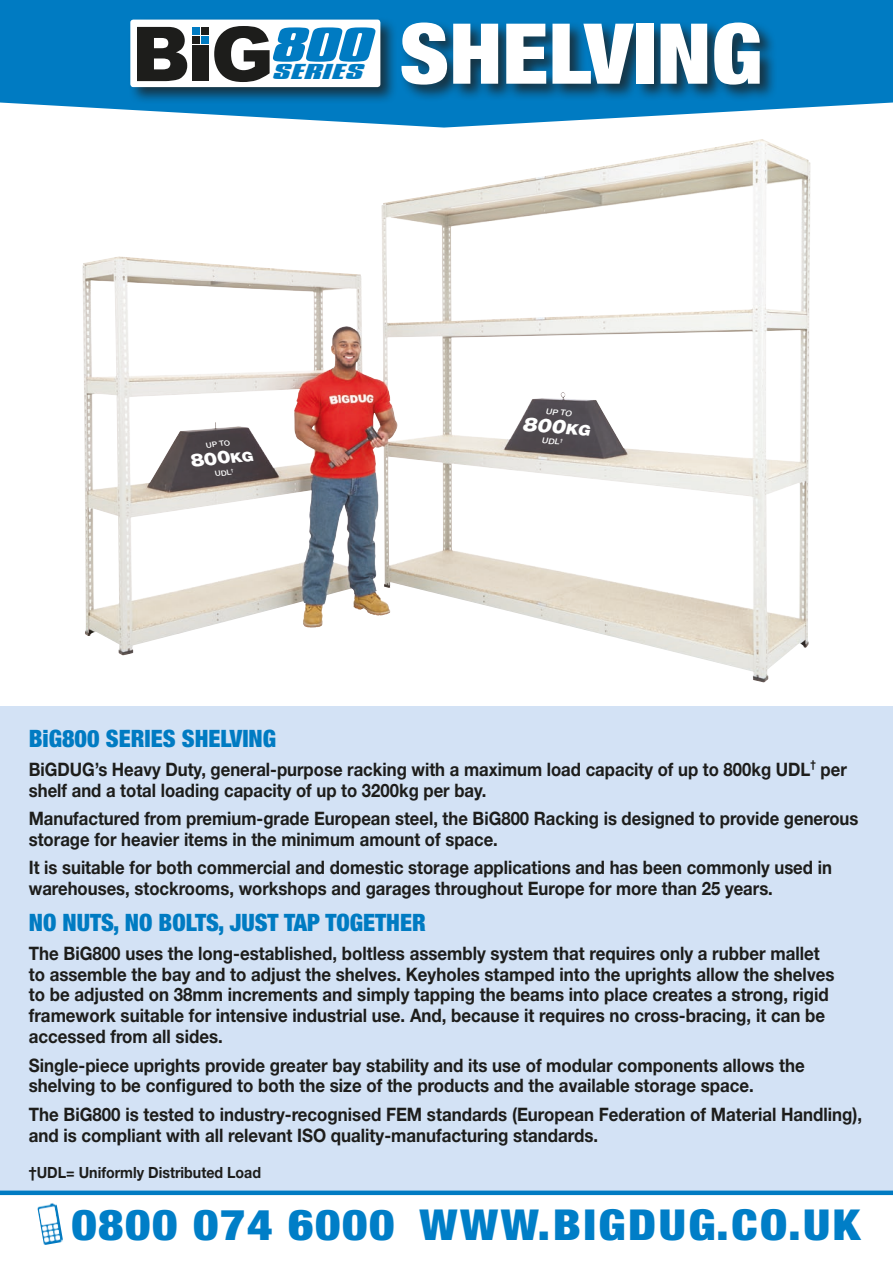
<style>
.page{position:relative;width:893px;height:1263px;background:#fff}
.page>*{position:absolute;margin:0;border:0;box-sizing:border-box;transform-origin:0 0}
.t1{font:900 condensed 84px "Helvetica Neue";color:#fff;scale:1.1 1}
.t2{font:900 condensed 42.75px "Helvetica Neue LT";letter-spacing:.05em;color:#007ec7;scale:1.15 1}
.t3{font:italic 700 41.85px "Compacta BT";color:#007bc2;scale:1.81 1}
.t4{font:900 condensed 24px "Helvetica Neue";color:#007bc2}
.t5{font:700 18.6px/20.9px "Helvetica Neue LT";color:#1d1d1b;scale:.91 1}
.t6{font:700 18.6px/20.9px "Helvetica Neue LT";color:#1d1d1b;scale:.9 1}
.t7{font:italic 700 18.6px "Compacta BT";color:#007bc2;scale:2.12 1}
.t8{font:700 15.45px "Helvetica Neue LT";color:#1d1d1b;scale:.92 1}
.t9{font:italic 500 7.95px "Helvetica Neue LT";color:#fff;scale:1.1 1}
.t10{font:500 7.35px "Helvetica Neue LT";color:#fff;scale:1.1 1}
</style>
<div class="page">
<div style="left:0;top:706px;width:893px;height:486px;background:#d3e2f5"></div>
<svg style="left:0;top:0;width:893px;height:128px;fill:#007bc2"></svg>
<div style="left:127px;top:17px;width:650px;height:88px;background:#1d1d1b;opacity:.75"></div>
<div style="left:130px;top:20px;width:250px;height:67px;background:#fff;border-radius:3px"></div>
<svg style="left:137px;top:27px;width:50px;height:54px"></svg>
<div style="left:192px;top:46px;width:17px;height:35px;background:#1d1d1b"></div>
<svg style="left:214px;top:26px;width:56px;height:56px"></svg>
<div style="left:192px;top:27px;width:8px;height:8px;background:#007bc2"></div>
<div style="left:201px;top:36px;width:8px;height:8px;background:#007bc2"></div>
<div style="left:201px;top:27px;width:8px;height:8px;background:#1d1d1b"></div>
<div style="left:192px;top:36px;width:8px;height:8px;background:#1d1d1b"></div>
<svg style="left:0;top:1190px;width:893px;height:6px;background:#3b99d0"></svg>
<img style="left:37px;top:1203px;width:26px;height:42px">
<img style="left:82px;top:139px;width:678px;height:516px">
<svg style="left:522px;top:418px;width:69px;height:18px"></svg>
<div style="left:190px;top:450px;width:64px;height:26px;background:#494246"></div>
<h3 class="t3" style="left:274px;top:19px;width:57px">800</h3>
<p class="t7" style="left:274px;top:60px;width:44px">SERIES</p>
<h1 class="t1" style="left:399px;top:2px;width:332px">SHELVING</h1>
<p class="t10" style="left:206px;top:441px;width:23px;rotate:-6deg">UP TO</p>
<p class="t9" style="left:546px;top:407px;width:25px;rotate:4deg">UP TO</p>
<p class="t9" style="left:542px;top:436px;width:20px;rotate:4deg">UDL<sup>†</sup></p>
<p class="t4" style="left:29px;top:724px;width:249px">BiG800 SERIES SHELVING</p>
<p class="t6" style="left:29px;top:758px;width:910px">BiGDUG’s Heavy Duty, general-purpose racking with a maximum load capacity of up to 800kg UDL<sup>†</sup> per shelf and a total loading capacity of up to 3200kg per bay.</p>
<p class="t6" style="left:29px;top:807px;width:923px">Manufactured from premium-grade European steel, the BiG800 Racking is designed to provide generous storage for heavier items in the minimum amount of space.</p>
<p class="t6" style="left:29px;top:857px;width:894px">It is suitable for both commercial and domestic storage applications and has been commonly used in warehouses, stockrooms, workshops and garages throughout Europe for more than 25 years.</p>
<p class="t4" style="left:29px;top:908px;width:398px">NO NUTS, NO BOLTS, JUST TAP TOGETHER</p>
<p class="t5" style="left:29px;top:942px;width:887px">The BiG800 uses the long-established, boltless assembly system that requires only a rubber mallet to assemble the bay and to adjust the shelves. Keyholes stamped into the uprights allow the shelves to be adjusted on 38mm increments and simply tapping the beams into place creates a strong, rigid framework suitable for intensive industrial use. And, because it requires no cross-bracing, it can be accessed from all sides.</p>
<p class="t5" style="left:29px;top:1054px;width:854px">Single-piece uprights provide greater bay stability and its use of modular components allows the shelving to be configured to both the size of the products and the available storage space.</p>
<p class="t5" style="left:29px;top:1103px;width:917px">The BiG800 is tested to industry-recognised FEM standards (European Federation of Material Handling), and is compliant with all relevant ISO quality-manufacturing standards.</p>
<p class="t8" style="left:29px;top:1163px;width:254px">†UDL= Uniformly Distributed Load</p>
<h2 class="t2" style="left:71px;top:1199px;width:687px">0800 074 6000 WWW.BIGDUG.CO.UK</h2>
</div>
